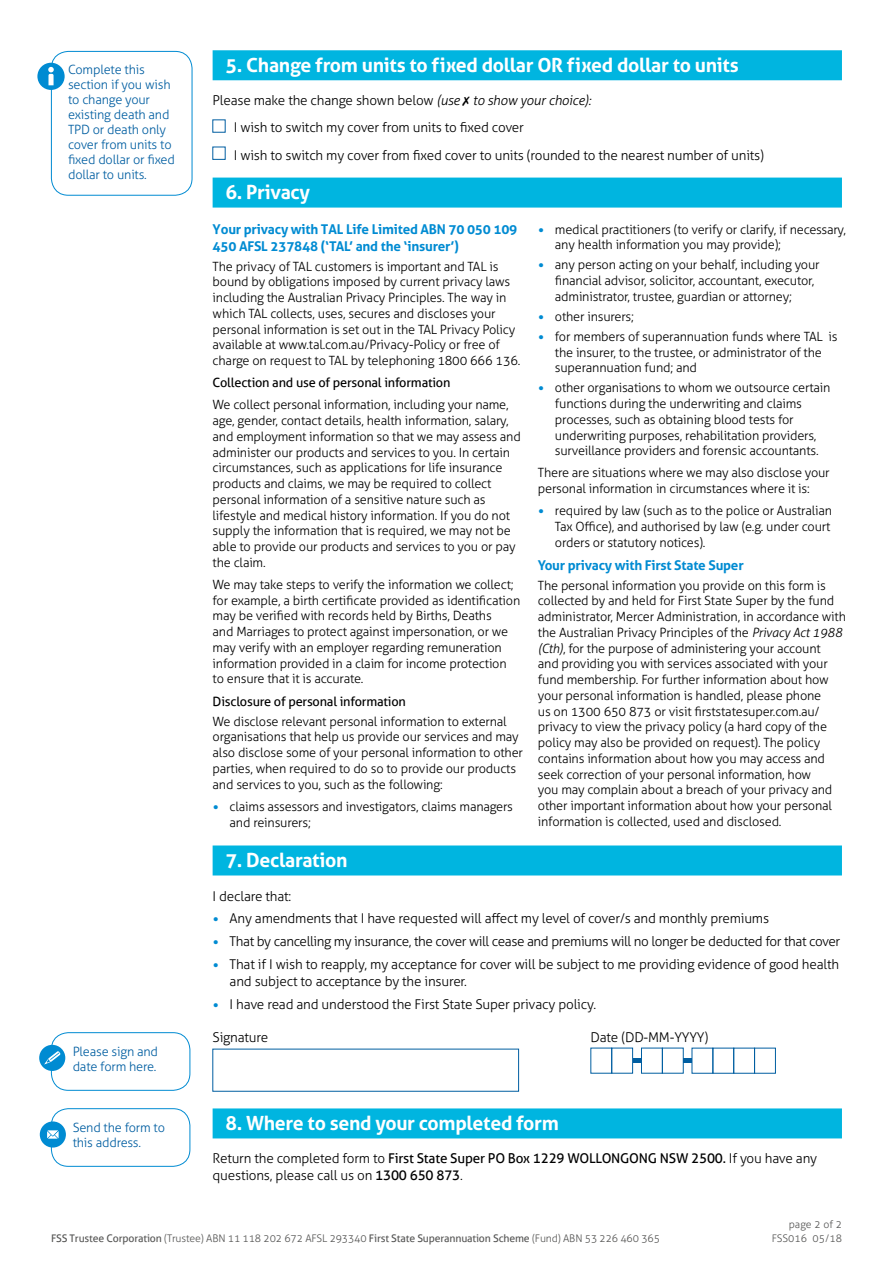
<style>
.page{position:relative;width:893px;height:1263px;background:#fff}
.page>*{position:absolute;margin:0;border:0;box-sizing:border-box;transform-origin:0 0}
.t1{font:700 19.5px "Aller";letter-spacing:-.015em;color:#fff}
.t2{font:300 13.5px/27.2px "Aller";letter-spacing:-.015em;color:#000}
.t3{font:700 13.5px/16.5px "Aller";letter-spacing:-.015em;color:#008bd2}
.t4{font:300 12.75px/15.8px "Aller";letter-spacing:-.015em;color:#000}
.t5{font:300 12.75px/15px "Aller";letter-spacing:-.015em;color:#005ea1}
.t6{font:12.75px "Aller";letter-spacing:-.015em;color:#000}
.t7{font:300 10.5px/13.5px "Aller";letter-spacing:-.015em;color:#575756;text-align:right}
.s1{font-style:italic}
.s2{font-size:18px;color:#008bd2}
.s3{font-weight:400}
</style>
<div class="page">
<div style="left:51px;top:51px;width:141px;height:145px;border:1px solid #008bd2;border-radius:17px"></div>
<div style="left:213px;top:50px;width:629px;height:30px;background:#00b5e0"></div>
<div style="left:213px;top:178px;width:629px;height:30px;background:#00b5e0"></div>
<div style="left:213px;top:845px;width:629px;height:30px;background:#00b5e0"></div>
<div style="left:213px;top:1108px;width:629px;height:30px;background:#00b5e0"></div>
<div style="left:633px;top:1058px;width:8px;height:5px;background:#005ea1"></div>
<div style="left:683px;top:1058px;width:9px;height:5px;background:#005ea1"></div>
<div style="left:641px;top:1048px;width:22px;height:25px;border:1px solid #005ea1"></div>
<div style="left:692px;top:1048px;width:21px;height:25px;border:1px solid #005ea1"></div>
<div style="left:611px;top:1048px;width:22px;height:25px;border:1px solid #005ea1"></div>
<div style="left:713px;top:1048px;width:21px;height:25px;border:1px solid #005ea1"></div>
<div style="left:754px;top:1048px;width:22px;height:25px;border:1px solid #005ea1"></div>
<div style="left:51px;top:1032px;width:139px;height:59px;border:1px solid #008bd2;border-radius:17px"></div>
<div style="left:51px;top:1108px;width:139px;height:59px;border:1px solid #008bd2;border-radius:17px"></div>
<div style="left:37px;top:63px;width:28px;height:27px;background:#008bd2;border-radius:50%"></div>
<svg style="left:48px;top:67px;width:6px;height:18px"></svg>
<div style="left:39px;top:1045px;width:26px;height:26px;background:#008bd2;border-radius:50%"></div>
<svg style="left:44px;top:1051px;width:17px;height:13px"></svg>
<div style="left:40px;top:1121px;width:26px;height:26px;background:#008bd2;border-radius:50%"></div>
<svg style="left:47px;top:1130px;width:12px;height:9px"></svg>
<p class="t5" style="left:68px;top:62px;width:108px">Complete this section if you wish to change your existing death and<br>TPD or death only cover from units to fixed dollar or fixed dollar to units.</p>
<p class="t5" style="left:73px;top:1044px;width:87px">Please sign and date form here.</p>
<p class="t5" style="left:73px;top:1120px;width:94px">Send the form to this address.</p>
<h1 class="t1" style="left:225px;top:53px;width:515px">5. Change from units to fixed dollar OR fixed dollar to units</h1>
<p class="t2" style="left:234px;top:87px;width:532px;text-indent:-21px">Please make the change shown below <span class="s1">(use</span> ✗ <span class="s1">to show your choice):<br></span>I wish to switch my cover from units to fixed cover<br>I wish to switch my cover from fixed cover to units (rounded to the nearest number of units)</p>
<h1 class="t1" style="left:225px;top:180px;width:86px">6. Privacy</h1>
<p class="t3" style="left:213px;top:221px;width:306px">Your privacy with TAL Life Limited ABN 70 050 109<br>450 AFSL 237848 (‘TAL’ and the ‘insurer’)</p>
<p class="t4" style="left:213px;top:258px;width:309px">The privacy of TAL customers is important and TAL is bound by obligations imposed by current privacy laws including the Australian Privacy Principles. The way in which TAL collects, uses, secures and discloses your personal information is set out in the TAL Privacy Policy available at www.tal.com.au/Privacy-Policy or free of charge on request to TAL by telephoning 1800 666 136.</p>
<p class="t6" style="left:213px;top:375px;width:239px">Collection and use of personal information</p>
<p class="t4" style="left:213px;top:397px;width:310px">We collect personal information, including your name, age, gender, contact details, health information, salary, and employment information so that we may assess and administer our products and services to you. In certain circumstances, such as applications for life insurance products and claims, we may be required to collect personal information of a sensitive nature such as lifestyle and medical history information. If you do not supply the information that is required, we may not be able to provide our products and services to you or pay the claim.</p>
<p class="t4" style="left:213px;top:576px;width:309px">We may take steps to verify the information we collect; for example, a birth certificate provided as identification may be verified with records held by Births, Deaths<br>and Marriages to protect against impersonation, or we may verify with an employer regarding remuneration information provided in a claim for income protection to ensure that it is accurate.</p>
<p class="t6" style="left:213px;top:693px;width:195px">Disclosure of personal information</p>
<p class="t4" style="left:213px;top:713px;width:312px">We disclose relevant personal information to external organisations that help us provide our services and may also disclose some of your personal information to other parties, when required to do so to provide our products and services to you, such as the following:</p>
<p class="t4" style="left:230px;top:798px;width:285px;text-indent:-17px"><span class="s2">•</span> claims assessors and investigators, claims managers and reinsurers;</p>
<p class="t4" style="left:555px;top:221px;width:293px;text-indent:-17px"><span class="s2">•</span> medical practitioners (to verify or clarify, if necessary, any health information you may provide);</p>
<p class="t4" style="left:555px;top:257px;width:266px;text-indent:-17px"><span class="s2">•</span> any person acting on your behalf, including your financial advisor, solicitor, accountant, executor, administrator, trustee, guardian or attorney;</p>
<p class="t4" style="left:538px;top:308px;width:98px"><span class="s2">•</span> other insurers;</p>
<p class="t4" style="left:555px;top:328px;width:284px;text-indent:-17px"><span class="s2">•</span> for members of superannuation funds where TAL is the insurer, to the trustee, or administrator of the superannuation fund; and</p>
<p class="t4" style="left:555px;top:380px;width:277px;text-indent:-17px"><span class="s2">•</span> other organisations to whom we outsource certain functions during the underwriting and claims processes, such as obtaining blood tests for underwriting purposes, rehabilitation providers, surveillance providers and forensic accountants.</p>
<p class="t4" style="left:538px;top:465px;width:293px">There are situations where we may also disclose your personal information in circumstances where it is:</p>
<p class="t4" style="left:555px;top:503px;width:279px;text-indent:-17px"><span class="s2">•</span> required by law (such as to the police or Australian<br>Tax Office), and authorised by law (e.g. under court orders or statutory notices).</p>
<p class="t3" style="left:538px;top:556px;width:207px">Your privacy with First State Super</p>
<p class="t4" style="left:538px;top:577px;width:310px">The personal information you provide on this form is collected by and held for First State Super by the fund administrator, Mercer Administration, in accordance with the Australian Privacy Principles of the <span class="s1">Privacy Act 1988 (Cth)</span>, for the purpose of administering your account<br>and providing you with services associated with your fund membership. For further information about how your personal information is handled, please phone<br>us on 1300 650 873 or visit firststatesuper.com.au/ privacy to view the privacy policy (a hard copy of the policy may also be provided on request). The policy contains information about how you may access and seek correction of your personal information, how<br>you may complain about a breach of your privacy and other important information about how your personal information is collected, used and disclosed.</p>
<h1 class="t1" style="left:225px;top:848px;width:124px">7. Declaration</h1>
<p class="t2" style="left:213px;top:882px;width:80px">I declare that:</p>
<p class="t2" style="left:213px;top:905px;width:558px"><span class="s2">•</span> Any amendments that I have requested will affect my level of cover/s and monthly premiums</p>
<p class="t2" style="left:213px;top:928px;width:629px"><span class="s2">•</span> That by cancelling my insurance, the cover will cease and premiums will no longer be deducted for that cover</p>
<p class="t2" style="left:230px;top:956px;width:611px;line-height:16.5px;text-indent:-17px"><span class="s2">•</span> That if I wish to reapply, my acceptance for cover will be subject to me providing evidence of good health and subject to acceptance by the insurer.</p>
<p class="t2" style="left:213px;top:990px;width:385px"><span class="s2">•</span> I have read and understood the First State Super privacy policy.</p>
<p class="t2" style="left:213px;top:1024px;width:57px">Signature</p>
<p class="t2" style="left:591px;top:1024px;width:119px">Date (DD-MM-YYYY)</p>
<h1 class="t1" style="left:225px;top:1111px;width:335px">8. Where to send your completed form</h1>
<p class="t2" style="left:213px;top:1150px;width:606px;line-height:16.5px">Return the completed form to <span class="s3">First State Super PO Box 1229 WOLLONGONG NSW 2500.</span> If you have any questions, please call us on <span class="s3">1300 650 873</span>.</p>
<p class="t7" style="left:51px;top:1231px;width:610px"><span class="s3">FSS Trustee Corporation</span> (Trustee) ABN 11 118 202 672 AFSL 293340 <span class="s3">First State Superannuation Scheme</span> (Fund) ABN 53 226 460 365</p>
<p class="t7" style="left:772px;top:1218px;width:72px">page 2 of 2<br>FSS016 05/18</p>
</div>
